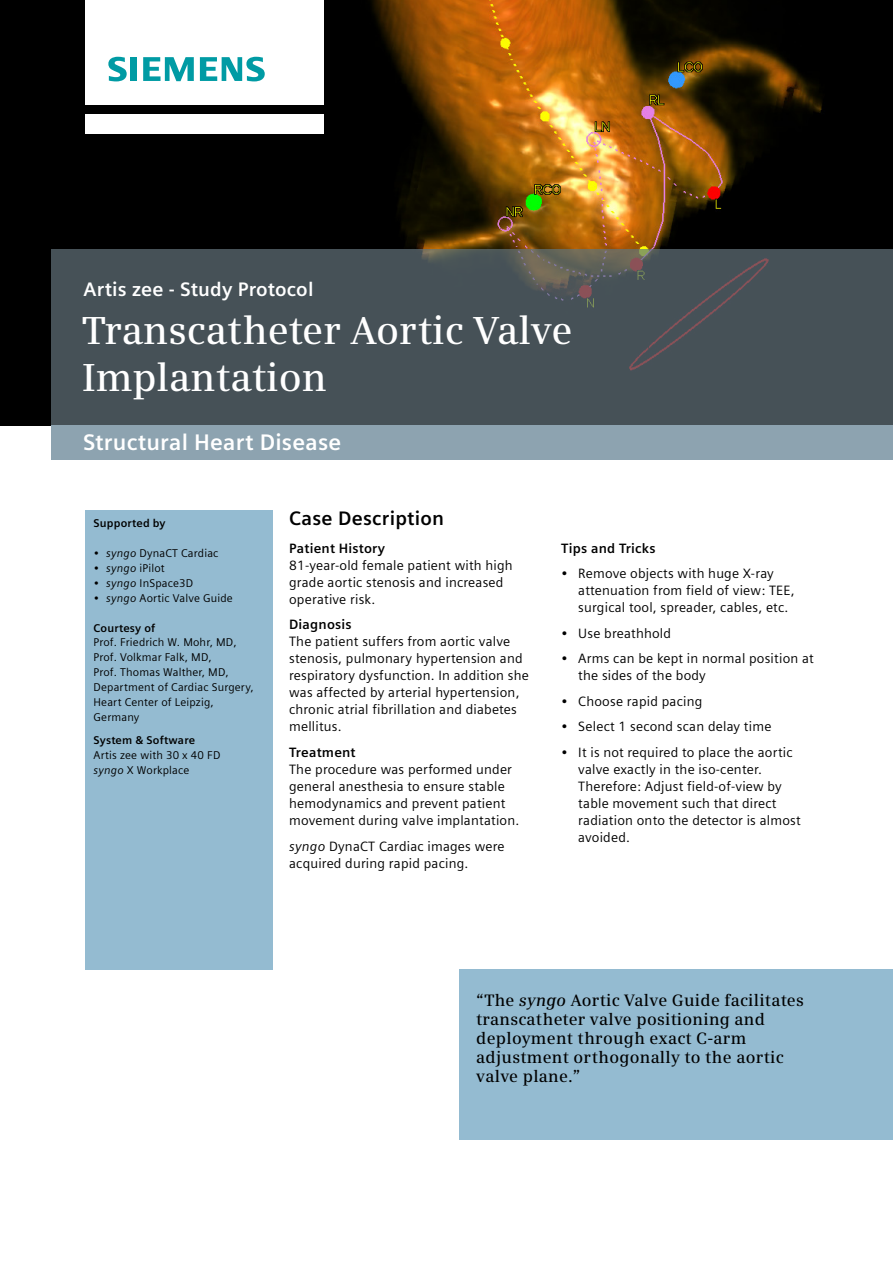
<style>
.page{position:relative;width:893px;height:1263px;background:#fff}
.page>*{position:absolute;margin:0;border:0;box-sizing:border-box;transform-origin:0 0}
.t1{font:600 39px/46.8px "Siemens Serif";color:#fff}
.t2{font:700 22.5px "Siemens Sans";letter-spacing:.01em;color:#fff}
.t3{font:700 19.5px "Siemens Sans";letter-spacing:.01em;color:#fff}
.t4{font:700 19.5px "Siemens Sans";letter-spacing:.015em;color:#000}
.t5{font:600 16.5px/19.2px "Siemens Serif";letter-spacing:.015em;color:#000}
.t6{font:13.5px/17px "Siemens Sans";letter-spacing:.015em;color:#000}
.t7{font:700 13.5px "Siemens Sans";letter-spacing:.015em;color:#000}
.t8{font:11.25px/14.9px "Siemens Sans";letter-spacing:.015em;color:#000}
.t9{font:700 11.25px "Siemens Sans";letter-spacing:.015em;color:#000}
.t10{font:italic 11.25px "Siemens Sans";letter-spacing:.015em;color:#000}
.s1{font-style:italic}
.s2{font-style:normal}
</style>
<div class="page">
<img style="left:0;top:0;width:893px;height:425px">
<div style="left:782px;top:969px;width:111px;height:171px;background:#94bbd1"></div>
<div style="left:85px;top:114px;width:238px;height:19px;background:#fff"></div>
<div style="left:85px;top:0;width:238px;height:105px;background:#fff"></div>
<svg style="left:108px;top:57px;width:19px;height:24px"></svg>
<div style="left:130px;top:57px;width:7px;height:24px;background:#009ba4"></div>
<svg style="left:143px;top:57px;width:51px;height:24px"></svg>
<svg style="left:200px;top:57px;width:65px;height:24px"></svg>
<div style="left:51px;top:249px;width:842px;height:176px;background:#465157"></div>
<div style="left:51px;top:425px;width:842px;height:34px;background:#8da3b0"></div>
<div style="left:85px;top:510px;width:187px;height:459px;background:#94bbd1"></div>
<div style="left:459px;top:969px;width:374px;height:171px;background:#94bbd1"></div>
<h3 class="t3" style="left:83px;top:278px;width:232px">Artis zee - Study Protocol</h3>
<h1 class="t1" style="left:82px;top:307px;width:492px">Transcatheter Aortic Valve<br>Implantation</h1>
<h2 class="t2" style="left:83px;top:429px;width:260px">Structural Heart Disease</h2>
<p class="t9" style="left:94px;top:517px;width:74px">Supported by</p>
<p class="t8" style="left:94px;top:546px;width:126px"><span class="s1">• syngo</span> DynaCT Cardiac</p>
<p class="t10" style="left:94px;top:562px;width:73px">• syngo <span class="s2">iPilot</span></p>
<p class="t8" style="left:94px;top:576px;width:101px"><span class="s1">• syngo</span> InSpace3D</p>
<p class="t8" style="left:94px;top:590px;width:141px"><span class="s1">• syngo</span> Aortic Valve Guide</p>
<p class="t9" style="left:94px;top:621px;width:63px">Courtesy of</p>
<p class="t8" style="left:94px;top:635px;width:162px">Prof. Friedrich W. Mohr, MD,<br>Prof. Volkmar Falk, MD,<br>Prof. Thomas Walther, MD,<br>Department of Cardiac Surgery,<br>Heart Center of Leipzig,<br>Germany</p>
<p class="t9" style="left:94px;top:734px;width:103px">System &amp; Software</p>
<p class="t8" style="left:94px;top:748px;width:129px">Artis zee with 30 x 40 FD <span class="s1">syngo</span> X Workplace</p>
<h3 class="t4" style="left:289px;top:507px;width:157px">Case Description</h3>
<p class="t7" style="left:289px;top:540px;width:98px">Patient History</p>
<p class="t6" style="left:289px;top:557px;width:225px">81-year-old female patient with high grade aortic stenosis and increased operative risk.</p>
<p class="t7" style="left:289px;top:617px;width:64px">Diagnosis</p>
<p class="t6" style="left:289px;top:633px;width:241px">The patient suffers from aortic valve stenosis, pulmonary hypertension and respiratory dysfunction. In addition she was affected by arterial hypertension, chronic atrial fibrillation and diabetes mellitus.</p>
<p class="t7" style="left:289px;top:745px;width:68px">Treatment</p>
<p class="t6" style="left:289px;top:761px;width:232px">The procedure was performed under general anesthesia to ensure stable hemodynamics and prevent patient movement during valve implantation.</p>
<p class="t6" style="left:289px;top:837px;width:217px"><span class="s1">syngo</span> DynaCT Cardiac images were acquired during rapid pacing.</p>
<p class="t7" style="left:561px;top:540px;width:96px">Tips and Tricks</p>
<p class="t6" style="left:578px;top:565px;width:218px;text-indent:-17px">• Remove objects with huge X-ray attenuation from field of view: TEE, surgical tool, spreader, cables, etc.</p>
<p class="t6" style="left:561px;top:625px;width:111px">• Use breathhold</p>
<p class="t6" style="left:578px;top:650px;width:237px;text-indent:-17px">• Arms can be kept in normal position at the sides of the body</p>
<p class="t6" style="left:561px;top:693px;width:142px">• Choose rapid pacing</p>
<p class="t6" style="left:561px;top:718px;width:212px">• Select 1 second scan delay time</p>
<p class="t6" style="left:578px;top:744px;width:224px;text-indent:-17px">• It is not required to place the aortic valve exactly in the iso-center.<br>Therefore: Adjust field-of-view by table movement such that direct radiation onto the detector is almost avoided.</p>
<p class="t5" style="left:476px;top:990px;width:329px">“The <span class="s1">syngo</span> Aortic Valve Guide facilitates transcatheter valve positioning and deployment through exact C-arm adjustment orthogonally to the aortic valve plane.”</p>
</div>
